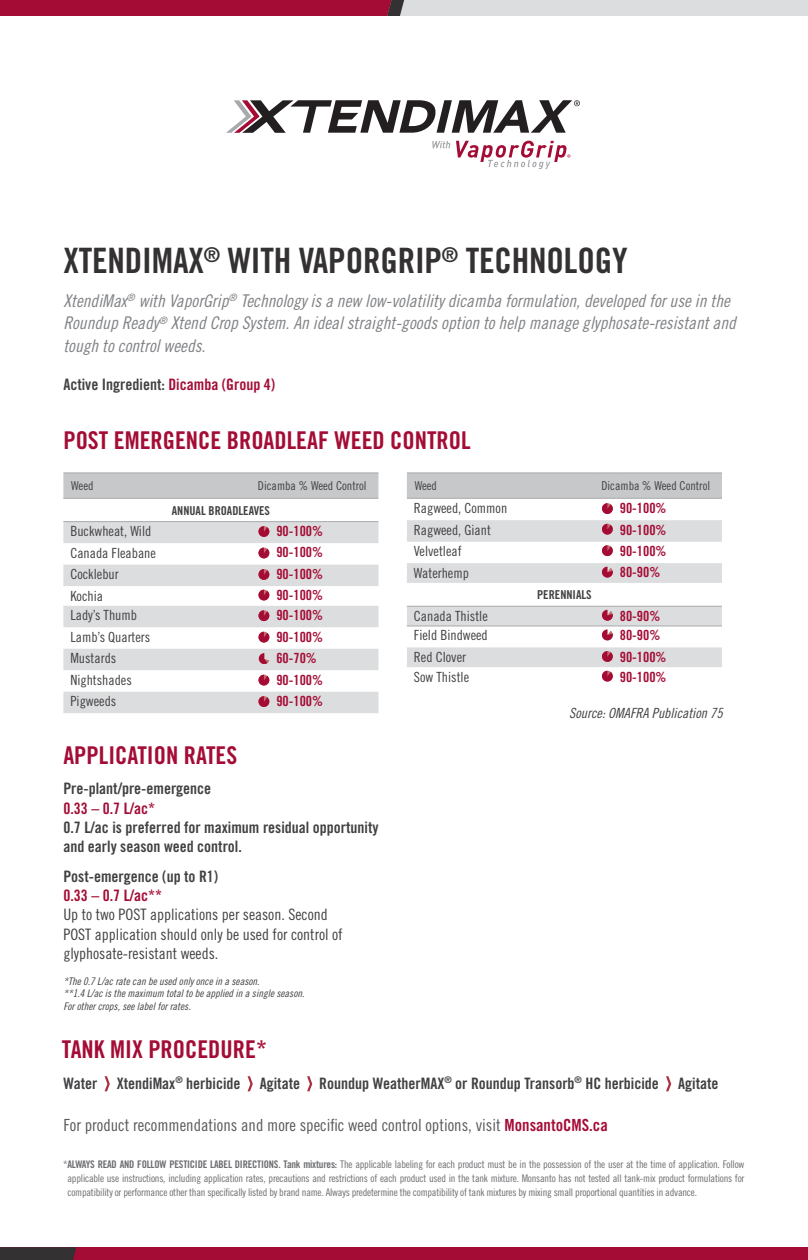
<style>
.page{position:relative;width:808px;height:1260px;background:#fff}
.page>*{position:absolute;margin:0;border:0;box-sizing:border-box;transform-origin:0 0}
.t1{font:35px "Trade Gothic Bold Cond Twenty";letter-spacing:-.005em;color:#333132}
.t2{font:24.5px "Trade Gothic Bold Cond Twenty";color:#a40c35}
.t3{font:17.5px/22.8px "Trade Gothic Cond Eighteen Obl";color:#808285}
.t4{font:16.8px "Trade Gothic Cond Eighteen";color:#58595b}
.t5{font:15.75px/19.2px "Trade Gothic Bold Cond Twenty";color:#414042}
.t6{font:15.75px/19.2px "Trade Gothic Cond Eighteen";color:#414042}
.t7{font:15.75px "Trade Gothic Bold Cond Twenty";color:#a40c35}
.t8{font:14px "Trade Gothic Cond Eighteen";color:#414042}
.t9{font:14px "Trade Gothic Bold Cond Twenty";color:#a40c35}
.t10{font:14px "Trade Gothic Cond Eighteen Obl";color:#414042}
.t11{font:12.25px "Trade Gothic Cond Eighteen";color:#414042}
.t12{font:12.25px "Trade Gothic Bold Cond Twenty";color:#414042}
.t13{font:10.5px/13.7px "Trade Gothic Cond Eighteen";letter-spacing:-.02em;color:#6d6e71;text-align:justify}
.t14{font:10.5px/12.6px "Trade Gothic Cond Eighteen Obl";color:#414042}
.s1{color:#a40c35}
.s2{font-family:"Trade Gothic Bold Cond Twenty";color:#a40c35}
.s3{font-family:"Trade Gothic Bold Cond Twenty"}
</style>
<div class="page">
<div style="left:0;top:1247px;width:807px;height:13px;background:#a40c35"></div>
<svg style="left:0;top:1247px;width:76px;height:13px"></svg>
<svg style="left:104px;top:1076px;width:6px;height:15px"></svg>
<svg style="left:247px;top:1076px;width:6px;height:15px"></svg>
<svg style="left:307px;top:1076px;width:5px;height:15px"></svg>
<svg style="left:666px;top:1076px;width:5px;height:15px"></svg>
<svg style="left:432px;top:141px;width:18px;height:7px"></svg>
<svg style="left:226px;top:100px;width:353px;height:33px"></svg>
<svg style="left:456px;top:141px;width:114px;height:28px"></svg>
<svg style="left:63px;top:522px;width:315px;height:191px;fill:#dcddde"></svg>
<hr style="left:63px;top:521px;width:187px;height:1px;background:#a7a9ac">
<hr style="left:273px;top:521px;width:105px;height:1px;background:#a7a9ac">
<div style="left:63px;top:472px;width:315px;height:27px;background:#c7c8ca"></div>
<hr style="left:273px;top:498px;width:105px;height:1px;background:#a7a9ac">
<svg style="left:250px;top:521px;width:23px;height:16px"></svg>
<svg style="left:258px;top:548px;width:11px;height:10px"></svg>
<svg style="left:258px;top:569px;width:11px;height:11px"></svg>
<svg style="left:258px;top:590px;width:11px;height:10px"></svg>
<svg style="left:258px;top:610px;width:11px;height:11px"></svg>
<svg style="left:258px;top:632px;width:11px;height:11px"></svg>
<svg style="left:259px;top:653px;width:10px;height:11px"></svg>
<svg style="left:258px;top:675px;width:11px;height:11px"></svg>
<svg style="left:258px;top:696px;width:11px;height:11px"></svg>
<svg style="left:407px;top:520px;width:314px;height:147px;fill:#dcddde"></svg>
<hr style="left:406px;top:626px;width:187px;height:1px;background:#a7a9ac">
<hr style="left:616px;top:626px;width:105px;height:1px;background:#a7a9ac">
<hr style="left:406px;top:606px;width:187px;height:1px;background:#a7a9ac">
<hr style="left:616px;top:606px;width:105px;height:1px;background:#a7a9ac">
<svg style="left:407px;top:472px;width:314px;height:42px"></svg>
<svg style="left:601px;top:524px;width:11px;height:11px"></svg>
<svg style="left:601px;top:545px;width:11px;height:11px"></svg>
<svg style="left:601px;top:567px;width:11px;height:11px"></svg>
<svg style="left:593px;top:606px;width:23px;height:34px"></svg>
<svg style="left:601px;top:651px;width:11px;height:11px"></svg>
<svg style="left:602px;top:671px;width:10px;height:11px"></svg>
<div style="left:394px;top:0;width:413px;height:16px;background:#dcddde"></div>
<div style="left:0;top:0;width:404px;height:16px;background:#a40c35"></div>
<h1 class="t1" style="left:63px;top:240px;width:565px">XTENDIMAX<sup>®</sup> WITH VAPORGRIP<sup>®</sup> TECHNOLOGY</h1>
<p class="t3" style="left:63px;top:289px;width:673px">XtendiMax<sup>®</sup> with VaporGrip<sup>®</sup> Technology is a new low-volatility dicamba formulation, developed for use in the<br>Roundup Ready<sup>®</sup> Xtend Crop System. An ideal straight-goods option to help manage glyphosate-resistant and tough to control weeds.</p>
<h3 class="t5" style="left:63px;top:375px;width:213px">Active Ingredient: <span class="s1">Dicamba (Group 4)</span></h3>
<h2 class="t2" style="left:63px;top:426px;width:408px">POST EMERGENCE BROADLEAF WEED CONTROL</h2>
<p class="t11" style="left:71px;top:479px;width:24px">Weed</p>
<p class="t11" style="left:258px;top:479px;width:110px">Dicamba % Weed Control</p>
<p class="t12" style="left:172px;top:503px;width:100px">ANNUAL BROADLEAVES</p>
<h3 class="t8" style="left:70px;top:523px;width:82px">Buckwheat, Wild</h3>
<h3 class="t9" style="left:276px;top:522px;width:48px">90-100%</h3>
<h3 class="t8" style="left:70px;top:544px;width:87px">Canada Fleabane</h3>
<h3 class="t9" style="left:276px;top:544px;width:48px">90-100%</h3>
<h3 class="t8" style="left:70px;top:566px;width:50px">Cocklebur</h3>
<h3 class="t9" style="left:276px;top:565px;width:48px">90-100%</h3>
<h3 class="t8" style="left:70px;top:587px;width:34px">Kochia</h3>
<h3 class="t9" style="left:276px;top:587px;width:48px">90-100%</h3>
<h3 class="t8" style="left:70px;top:607px;width:68px">Lady’s Thumb</h3>
<h3 class="t9" style="left:276px;top:607px;width:48px">90-100%</h3>
<h3 class="t8" style="left:70px;top:628px;width:81px">Lamb’s Quarters</h3>
<h3 class="t9" style="left:276px;top:628px;width:48px">90-100%</h3>
<h3 class="t8" style="left:70px;top:650px;width:47px">Mustards</h3>
<h3 class="t9" style="left:276px;top:650px;width:42px">60-70%</h3>
<h3 class="t8" style="left:70px;top:671px;width:63px">Nightshades</h3>
<h3 class="t9" style="left:276px;top:671px;width:48px">90-100%</h3>
<h3 class="t8" style="left:70px;top:693px;width:47px">Pigweeds</h3>
<h3 class="t9" style="left:276px;top:693px;width:48px">90-100%</h3>
<h2 class="t2" style="left:63px;top:741px;width:175px">APPLICATION RATES</h2>
<h3 class="t5" style="left:63px;top:779px;width:149px">Pre-plant/pre-emergence</h3>
<h3 class="t7" style="left:63px;top:798px;width:93px">0.33 – 0.7 L/ac*</h3>
<h3 class="t5" style="left:63px;top:817px;width:316px">0.7 L/ac is preferred for maximum residual opportunity and early season weed control.</h3>
<h3 class="t5" style="left:63px;top:866px;width:156px">Post-emergence (up to R1)</h3>
<h3 class="t7" style="left:63px;top:886px;width:100px">0.33 – 0.7 L/ac**</h3>
<h3 class="t6" style="left:63px;top:905px;width:281px">Up to two POST applications per season. Second<br>POST application should only be used for control of glyphosate‑resistant weeds.</h3>
<p class="t14" style="left:63px;top:975px;width:242px">*The 0.7 L/ac rate can be used only once in a season.<br>**1.4 L/ac is the maximum total to be applied in a single season.<br>For other crops, see label for rates.</p>
<h2 class="t2" style="left:62px;top:1035px;width:207px">TANK MIX PROCEDURE*</h2>
<p class="t11" style="left:414px;top:479px;width:24px">Weed</p>
<p class="t11" style="left:601px;top:479px;width:110px">Dicamba % Weed Control</p>
<h3 class="t8" style="left:413px;top:500px;width:95px">Ragweed, Common</h3>
<h3 class="t9" style="left:619px;top:500px;width:48px">90-100%</h3>
<h3 class="t8" style="left:413px;top:521px;width:78px">Ragweed, Giant</h3>
<h3 class="t9" style="left:619px;top:521px;width:48px">90-100%</h3>
<h3 class="t8" style="left:413px;top:543px;width:49px">Velvetleaf</h3>
<h3 class="t9" style="left:619px;top:543px;width:48px">90-100%</h3>
<h3 class="t8" style="left:413px;top:564px;width:56px">Waterhemp</h3>
<h3 class="t9" style="left:619px;top:564px;width:42px">80-90%</h3>
<p class="t12" style="left:537px;top:587px;width:56px">PERENNIALS</p>
<h3 class="t8" style="left:413px;top:607px;width:75px">Canada Thistle</h3>
<h3 class="t9" style="left:619px;top:607px;width:42px">80-90%</h3>
<h3 class="t8" style="left:413px;top:627px;width:75px">Field Bindweed</h3>
<h3 class="t9" style="left:619px;top:627px;width:42px">80-90%</h3>
<h3 class="t8" style="left:413px;top:649px;width:54px">Red Clover</h3>
<h3 class="t9" style="left:619px;top:648px;width:48px">90-100%</h3>
<h3 class="t8" style="left:413px;top:668px;width:57px">Sow Thistle</h3>
<h3 class="t9" style="left:619px;top:668px;width:48px">90-100%</h3>
<h3 class="t10" style="left:569px;top:705px;width:155px">Source: OMAFRA Publication 75</h3>
<h3 class="t5" style="left:63px;top:1073px;width:656px">Water XtendiMax<sup>®</sup> herbicide Agitate Roundup WeatherMAX<sup>®</sup> or Roundup Transorb<sup>®</sup> HC herbicide Agitate</h3>
<h3 class="t4" style="left:63px;top:1115px;width:545px">For product recommendations and more specific weed control options, visit <span class="s2">MonsantoCMS.ca</span></h3>
<p class="t13" style="left:67px;top:1158px;width:678px;text-indent:-4px">*<span class="s3">ALWAYS READ AND FOLLOW PESTICIDE LABEL DIRECTIONS. Tank mixtures:</span> The applicable labeling for each product must be in the possession of the user at the time of application. Follow applicable use instructions, including application rates, precautions and restrictions of each product used in the tank mixture. Monsanto has not tested all tank-mix product formulations for compatibility or performance other than specifically listed by brand name. Always predetermine the compatibility of tank mixtures by mixing small proportional quantities in advance.</p>
</div>
